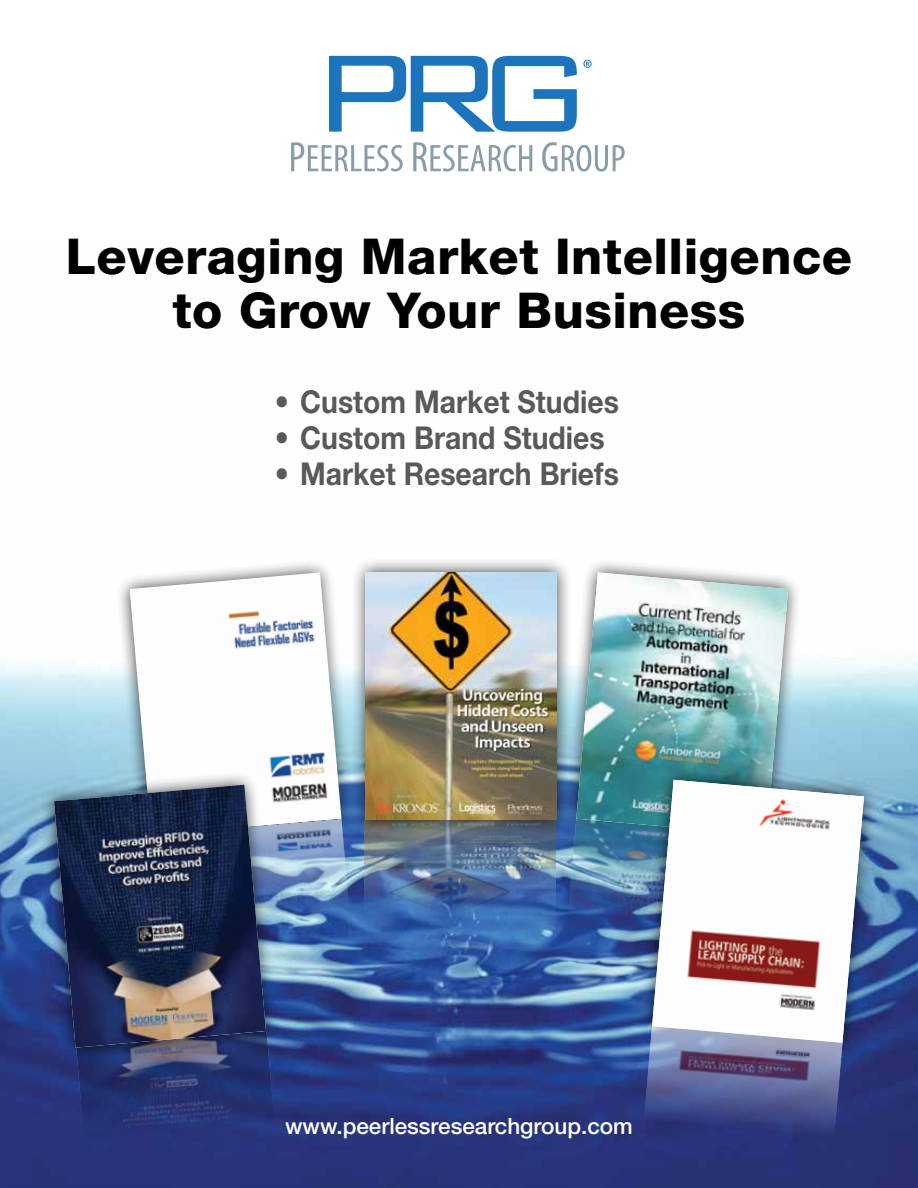
<style>
.page{position:relative;width:918px;height:1188px;background:#fff}
.page>*{position:absolute;margin:0;border:0;box-sizing:border-box;transform-origin:0 0}
.t1{font:800 49.5px/54px "Helvetica Neue";letter-spacing:.01em;color:#000;text-align:center}
.t2{font:700 31.5px "Helvetica Neue";color:#58595b;scale:.9 1}
.t3{font:500 22.5px "Helvetica Neue";color:#fff}
</style>
<div class="page">
<img style="left:0;top:662px;width:918px;height:526px">
<svg style="left:113px;top:563px;width:245px;height:289px"></svg>
<img style="left:130px;top:572px;width:212px;height:247px">
<svg style="left:560px;top:562px;width:245px;height:290px"></svg>
<img style="left:576px;top:572px;width:212px;height:247px">
<svg style="left:583px;top:60px;width:9px;height:8px"></svg>
<svg style="left:329px;top:56px;width:248px;height:76px"></svg>
<svg style="left:291px;top:142px;width:112px;height:30px"></svg>
<svg style="left:413px;top:142px;width:119px;height:30px"></svg>
<svg style="left:542px;top:142px;width:83px;height:30px"></svg>
<img style="left:282px;top:819px;width:68px;height:108px">
<img style="left:365px;top:835px;width:192px;height:78px">
<img style="left:568px;top:819px;width:68px;height:110px">
<img style="left:76px;top:1064px;width:199px;height:78px">
<img style="left:37px;top:768px;width:245px;height:296px">
<img style="left:54px;top:785px;width:212px;height:263px">
<div style="left:351px;top:557px;width:221px;height:278px;background:#000;opacity:.75"></div>
<img style="left:636px;top:763px;width:244px;height:296px">
<img style="left:652px;top:780px;width:212px;height:263px">
<img style="left:644px;top:1026px;width:198px;height:111px">
<h1 class="t1" style="left:66px;top:229px;width:788px">Leveraging Market Intelligence to Grow Your Business</h1>
<p class="t2" style="left:275px;top:383px;width:384px">• Custom Market Studies</p>
<p class="t2" style="left:275px;top:419px;width:368px">• Custom Brand Studies</p>
<p class="t2" style="left:275px;top:455px;width:384px">• Market Research Briefs</p>
<p class="t3" style="left:285px;top:1112px;width:349px">www.peerlessresearchgroup.com</p>
</div>
